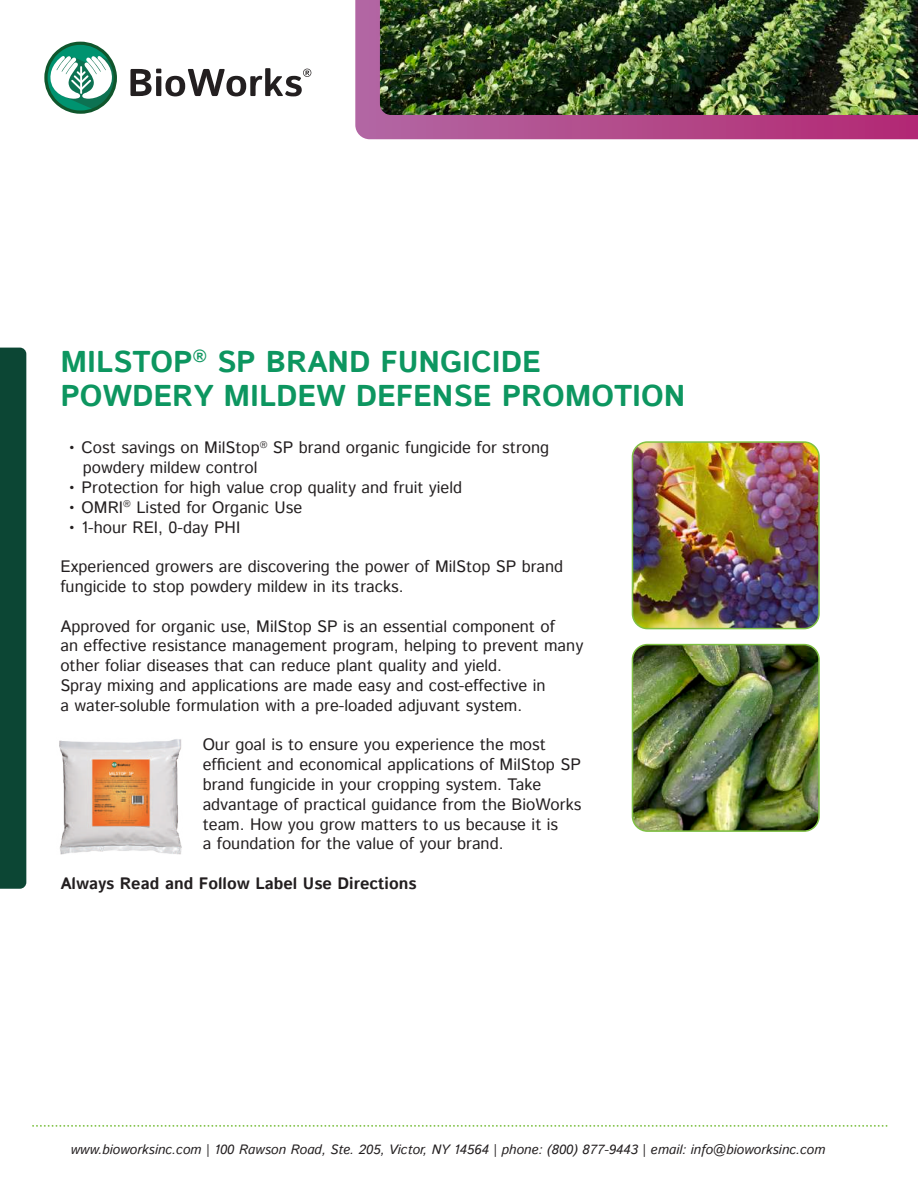
<style>
.page{position:relative;width:918px;height:1188px;background:#fff}
.page>*{position:absolute;margin:0;border:0;box-sizing:border-box;transform-origin:0 0}
.t1{font:700 30px/34.5px "Istok Web";color:#0d9660}
.t2{font:16.5px/19.8px "Istok Web";color:#231f20}
.t3{font:700 16.5px "Istok Web";color:#231f20}
.t4{font:italic 13.5px "Istok Web";color:#231f20}
</style>
<div class="page">
<svg style="left:355px;top:0;width:563px;height:139px;background:#b24e8f"></svg>
<svg style="left:130px;top:68px;width:181px;height:28px"></svg>
<svg style="left:44px;top:41px;width:73px;height:73px"></svg>
<img style="left:380px;top:0;width:538px;height:115px">
<div style="left:0;top:348px;width:26px;height:541px;background:#0c4634"></div>
<img style="left:632px;top:444px;width:186px;height:185px">
<div style="left:632px;top:441px;width:188px;height:188px;border:2px solid #7fc043;border-radius:15px"></div>
<img style="left:632px;top:645px;width:185px;height:185px">
<div style="left:632px;top:644px;width:188px;height:188px;border:2px solid #7fc043;border-radius:15px"></div>
<svg style="left:33px;top:1125px;width:855px;height:2px"></svg>
<img style="left:59px;top:739px;width:123px;height:115px">
<h1 class="t1" style="left:60px;top:344px;width:627px">MILSTOP<sup>®</sup> SP BRAND FUNGICIDE<br>POWDERY MILDEW DEFENSE PROMOTION</h1>
<p class="t2" style="left:83px;top:439px;width:468px;text-indent:-15px">• Cost savings on MilStop<sup>®</sup> SP brand organic fungicide for strong powdery mildew control</p>
<p class="t2" style="left:68px;top:478px;width:396px">• Protection for high value crop quality and fruit yield</p>
<p class="t2" style="left:68px;top:498px;width:236px">• OMRI<sup>®</sup> Listed for Organic Use</p>
<p class="t2" style="left:68px;top:518px;width:174px">• 1-hour REI, 0-day PHI</p>
<p class="t2" style="left:60px;top:558px;width:504px">Experienced growers are discovering the power of MilStop SP brand fungicide to stop powdery mildew in its tracks.</p>
<p class="t2" style="left:60px;top:617px;width:524px">Approved for organic use, MilStop SP is an essential component of<br>an effective resistance management program, helping to prevent many other foliar diseases that can reduce plant quality and yield.<br>Spray mixing and applications are made easy and cost-effective in<br>a water-soluble formulation with a pre-loaded adjuvant system.</p>
<p class="t2" style="left:203px;top:736px;width:380px">Our goal is to ensure you experience the most efficient and economical applications of MilStop SP brand fungicide in your cropping system. Take advantage of practical guidance from the BioWorks team. How you grow matters to us because it is<br>a foundation for the value of your brand.</p>
<p class="t3" style="left:60px;top:872px;width:358px">Always Read and Follow Label Use Directions</p>
<p class="t4" style="left:71px;top:1140px;width:756px">www.bioworksinc.com | 100 Rawson Road, Ste. 205, Victor, NY 14564 | phone: (800) 877-9443 | email: info@bioworksinc.com</p>
</div>
